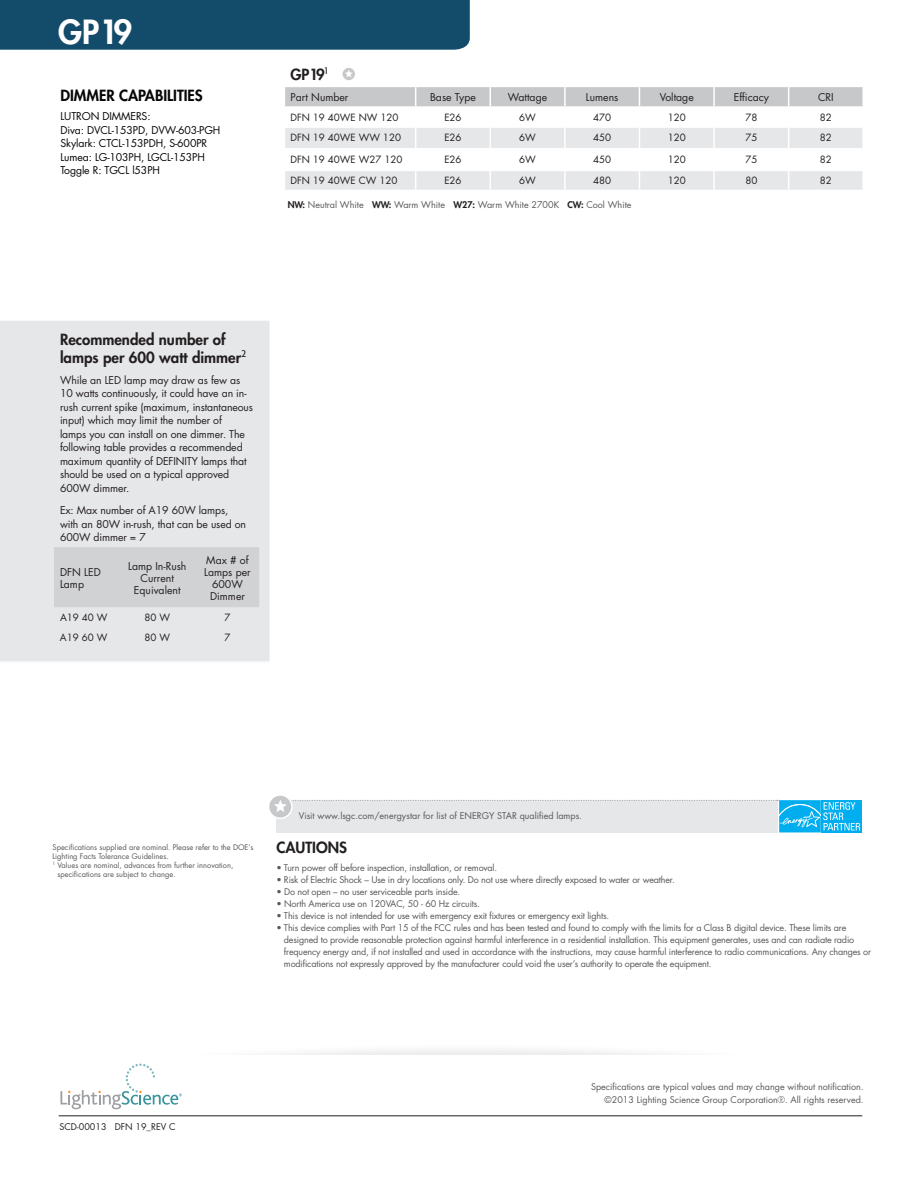
<style>
.page{position:relative;width:918px;height:1188px;background:#fff}
.page>*{position:absolute;margin:0;border:0;box-sizing:border-box;transform-origin:0 0}
.Paragraph_Style_3{font:800 32.4px "Futura Std";color:#fff}
.Paragraph_Style_3-2{font:800 15px "Futura Std";color:#231f20}
.Paragraph_Style_3-3{font:800 15px "Futura Std";color:#050605}
.Paragraph_Style_3-4{font:10.5px/13.5px "Futura Std";letter-spacing:-.01em;color:#231f20}
.Paragraph_Style_3-5{font:10.5px/13.5px "Futura Std";letter-spacing:-.01em;color:#050605}
.Paragraph_Style_3-6{font:9.75px "Futura Std";color:#231f20}
.Paragraph_Style_3-7{font:9px/12px "Futura Std";letter-spacing:-.02em;color:#57585a}
.Paragraph_Style_3-8{font:9px/13.5px "Futura Std";color:#57585a;text-align:right}
.t1{font:9px "Futura Std";color:#231f20}
.Paragraph_Style_3-9{font:7.5px/9px "Futura Std";color:#57585a}
.s1{font-weight:800;color:#231f20}
.s2{font-family:"Futura";font-weight:300}
</style>
<div class="page">
<div style="left:0;top:0;width:470px;height:50px;background:#134b6a"></div>
<div style="left:0;top:1042px;width:918px;height:146px;background:#231f20;opacity:.1"></div>
<svg style="left:0;top:1132px;width:918px;height:56px"></svg>
<div style="left:0;top:1055px;width:918px;height:77px;background:#fff"></div>
<svg style="left:60px;top:1063px;width:122px;height:46px"></svg>
<hr style="left:59px;top:1115px;width:803px;height:1px;background:#231f20">
<svg style="left:269px;top:795px;width:23px;height:23px"></svg>
<div style="left:268px;top:794px;width:25px;height:25px;border:2px solid #fff;border-radius:50%"></div>
<svg style="left:274px;top:799px;width:588px;height:34px"></svg>
<svg style="left:285px;top:68px;width:578px;height:122px"></svg>
<div style="left:0;top:321px;width:270px;height:340px;background:#e6e7e9"></div>
<div style="left:54px;top:547px;width:205px;height:60px;background:#d1d2d4"></div>
<p class="Paragraph_Style_3" style="left:58px;top:12px;width:76px">GP19</p>
<p class="Paragraph_Style_3-3" style="left:60px;top:86px;width:144px">DIMMER CAPABILITIES</p>
<p class="Paragraph_Style_3-5" style="left:60px;top:110px;width:161px">LUTRON DIMMERS:<br>Diva: DVCL-153PD, DVW-603-PGH<br>Skylark: CTCL-153PDH, S-600PR<br>Lumea: LG-103PH, LGCL-153PH<br>Toggle R: TGCL l53PH</p>
<p class="Paragraph_Style_3-2" style="left:290px;top:65px;width:39px">GP19<sup>1</sup></p>
<p class="Paragraph_Style_3-4" style="left:290px;top:91px;width:60px">Part Number</p>
<p class="Paragraph_Style_3-4" style="left:430px;top:91px;width:47px">Base Type</p>
<p class="Paragraph_Style_3-4" style="left:508px;top:91px;width:41px">Wattage</p>
<p class="Paragraph_Style_3-4" style="left:586px;top:91px;width:34px">Lumens</p>
<p class="Paragraph_Style_3-4" style="left:660px;top:91px;width:36px">Voltage</p>
<p class="Paragraph_Style_3-4" style="left:734px;top:91px;width:37px">Efficacy</p>
<p class="Paragraph_Style_3-4" style="left:818px;top:91px;width:17px">CRI</p>
<p class="Paragraph_Style_3-6" style="left:290px;top:111px;width:110px">DFN 19 40WE NW 120</p>
<p class="Paragraph_Style_3-6" style="left:444px;top:111px;width:19px">E26</p>
<p class="Paragraph_Style_3-6" style="left:519px;top:111px;width:18px">6W</p>
<p class="Paragraph_Style_3-6" style="left:593px;top:111px;width:20px">470</p>
<p class="Paragraph_Style_3-6" style="left:668px;top:111px;width:20px">120</p>
<p class="Paragraph_Style_3-6" style="left:745px;top:111px;width:14px">78</p>
<p class="Paragraph_Style_3-6" style="left:820px;top:111px;width:14px">82</p>
<p class="Paragraph_Style_3-6" style="left:290px;top:131px;width:112px">DFN 19 40WE WW 120</p>
<p class="Paragraph_Style_3-6" style="left:444px;top:131px;width:19px">E26</p>
<p class="Paragraph_Style_3-6" style="left:519px;top:131px;width:18px">6W</p>
<p class="Paragraph_Style_3-6" style="left:593px;top:131px;width:20px">450</p>
<p class="Paragraph_Style_3-6" style="left:668px;top:131px;width:20px">120</p>
<p class="Paragraph_Style_3-6" style="left:745px;top:131px;width:14px">75</p>
<p class="Paragraph_Style_3-6" style="left:820px;top:131px;width:14px">82</p>
<p class="Paragraph_Style_3-6" style="left:290px;top:153px;width:113px">DFN 19 40WE W27 120</p>
<p class="Paragraph_Style_3-6" style="left:444px;top:153px;width:19px">E26</p>
<p class="Paragraph_Style_3-6" style="left:519px;top:153px;width:18px">6W</p>
<p class="Paragraph_Style_3-6" style="left:593px;top:153px;width:20px">450</p>
<p class="Paragraph_Style_3-6" style="left:668px;top:153px;width:20px">120</p>
<p class="Paragraph_Style_3-6" style="left:745px;top:153px;width:14px">75</p>
<p class="Paragraph_Style_3-6" style="left:820px;top:153px;width:14px">82</p>
<p class="Paragraph_Style_3-6" style="left:290px;top:175px;width:108px">DFN 19 40WE CW 120</p>
<p class="Paragraph_Style_3-6" style="left:444px;top:175px;width:19px">E26</p>
<p class="Paragraph_Style_3-6" style="left:519px;top:175px;width:18px">6W</p>
<p class="Paragraph_Style_3-6" style="left:593px;top:175px;width:20px">480</p>
<p class="Paragraph_Style_3-6" style="left:668px;top:175px;width:20px">120</p>
<p class="Paragraph_Style_3-6" style="left:745px;top:175px;width:14px">80</p>
<p class="Paragraph_Style_3-6" style="left:820px;top:175px;width:14px">82</p>
<p class="Paragraph_Style_3-8" style="left:288px;top:198px;width:345px"><span class="s1">NW:</span> Neutral White <span class="s1">WW:</span> Warm White <span class="s1">W27:</span> Warm White 2700K <span class="s1">CW:</span> Cool White</p>
<p class="Paragraph_Style_3-2" style="left:60px;top:330px;width:167px">Recommended number of</p>
<p class="Paragraph_Style_3-2" style="left:60px;top:348px;width:188px">lamps per 600 watt dimmer<sup>2</sup></p>
<p class="Paragraph_Style_3-4" style="left:60px;top:373px;width:195px">While an LED lamp may draw as few as 10 watts continuously, it could have an in&shy;rush current spike (maximum, instantaneous input) which may limit the number of<br>lamps you can install on one dimmer. The following table provides a recommended maximum quantity of DEFINITY lamps that should be used on a typical approved 600W dimmer.</p>
<p class="Paragraph_Style_3-4" style="left:60px;top:504px;width:188px">Ex: Max number of A19 60W lamps, with an 80W in-rush, that can be used on<br>600W dimmer = 7</p>
<p class="Paragraph_Style_3-4" style="left:60px;top:566px;width:42px;line-height:12px">DFN LED<br>Lamp</p>
<p class="Paragraph_Style_3-4" style="left:128px;top:560px;width:60px;line-height:12px;text-align:center">Lamp In-Rush<br>Current<br>Equivalent</p>
<p class="Paragraph_Style_3-4" style="left:204px;top:554px;width:48px;line-height:12px;text-align:center">Max # of<br>Lamps per<br>600W<br>Dimmer</p>
<p class="Paragraph_Style_3-6" style="left:60px;top:611px;width:49px">A19 40 W</p>
<p class="Paragraph_Style_3-6" style="left:144px;top:611px;width:27px">80 W</p>
<p class="Paragraph_Style_3-6" style="left:224px;top:611px;width:8px">7</p>
<p class="Paragraph_Style_3-6" style="left:60px;top:631px;width:49px">A19 60 W</p>
<p class="Paragraph_Style_3-6" style="left:144px;top:631px;width:27px">80 W</p>
<p class="Paragraph_Style_3-6" style="left:224px;top:631px;width:8px">7</p>
<p class="Paragraph_Style_3-9" style="left:52px;top:843px;width:202px">Specifications supplied are nominal. Please refer to the DOE’s<br>Lighting Facts Tolerance Guidelines.</p>
<p class="Paragraph_Style_3-9" style="left:58px;top:861px;width:177px;text-indent:-5px"><sup>1</sup> Values are nominal, advances from further innovation, specifications are subject to change.</p>
<p class="Paragraph_Style_3-8" style="left:299px;top:809px;width:285px">Visit www.lsgc.com/energystar for list of ENERGY STAR qualified lamps.</p>
<p class="Paragraph_Style_3-2" style="left:276px;top:838px;width:72px">CAUTIONS</p>
<p class="Paragraph_Style_3-7" style="left:276px;top:862px;width:222px">• Turn power off before inspection, installation, or removal.</p>
<p class="Paragraph_Style_3-7" style="left:276px;top:874px;width:400px">• Risk of Electric Shock – Use in dry locations only. Do not use where directly exposed to water or weather.</p>
<p class="Paragraph_Style_3-7" style="left:276px;top:886px;width:185px">• Do not open – no user serviceable parts inside.</p>
<p class="Paragraph_Style_3-7" style="left:276px;top:898px;width:205px">• North America use on 120VAC, 50 - 60 Hz circuits.</p>
<p class="Paragraph_Style_3-7" style="left:276px;top:910px;width:334px">• This device is not intended for use with emergency exit fixtures or emergency exit lights.</p>
<p class="Paragraph_Style_3-7" style="left:284px;top:922px;width:589px;text-indent:-8px">• This device complies with Part 15 of the FCC rules and has been tested and found to comply with the limits for a Class B digital device. These limits are designed to provide reasonable protection against harmful interference in a residential installation. This equipment generates, uses and can radiate radio frequency energy and, if not installed and used in accordance with the instructions, may cause harmful interference to radio communications. Any changes or modifications not expressly approved by the manufacturer could void the user’s authority to operate the equipment.</p>
<p class="t1" style="left:59px;top:1121px;width:118px">SCD-00013 DFN 19_REV C</p>
<p class="Paragraph_Style_3-8" style="left:591px;top:1080px;width:274px">Specifications are typical values and may change without notification. ©2013 Lighting Science Group Corporation<span class="s2">®</span>. All rights reserved.</p>
</div>
